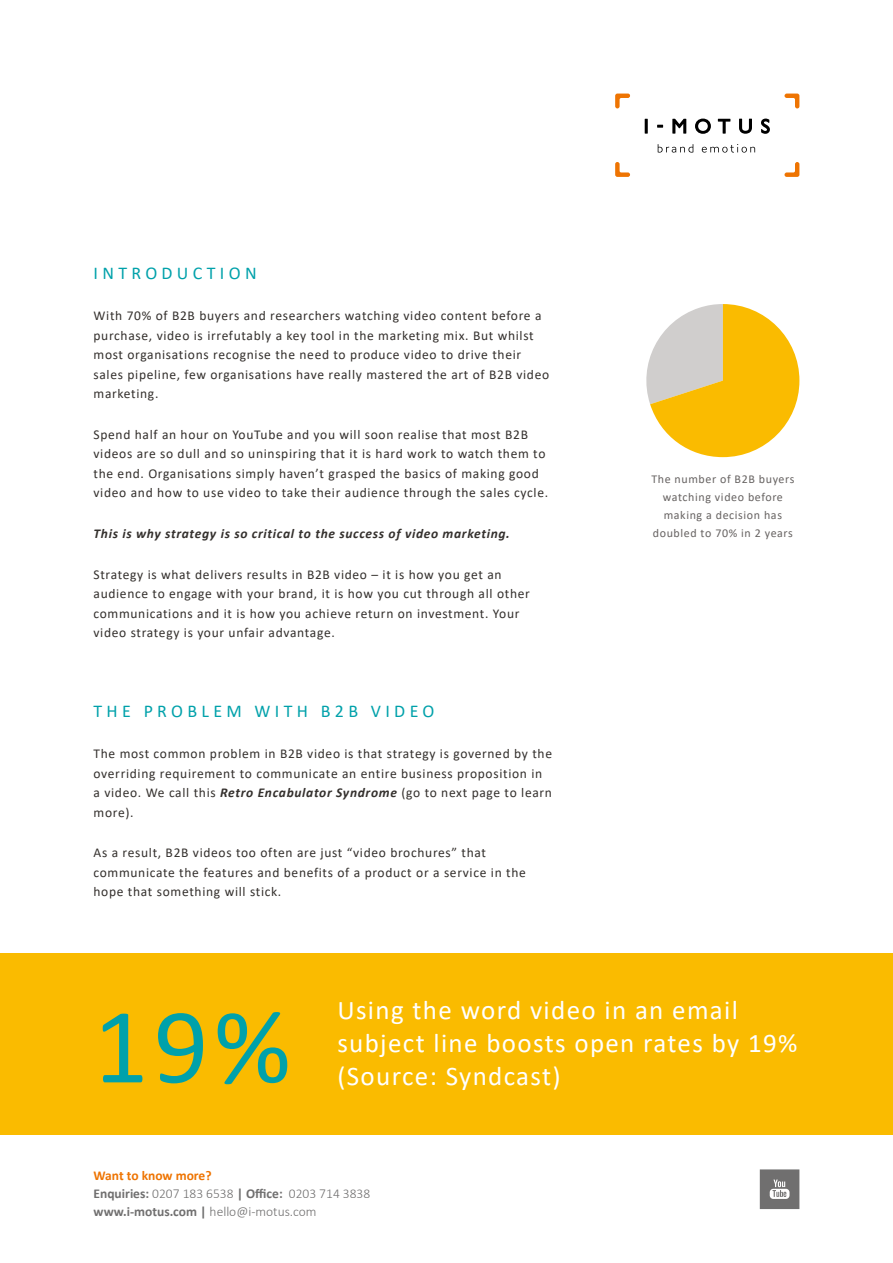
<style>
.page{position:relative;width:893px;height:1263px;background:#fff}
.page>*{position:absolute;margin:0;border:0;box-sizing:border-box;transform-origin:0 0}
.t1{font:108px "Calibri";color:#00a1aa}
.t2{font:27px/33px "Calibri";letter-spacing:.05em;color:#fff}
.t3{font:18px "Calibri";letter-spacing:.24em;color:#00a1aa}
.t4{font:13.5px/19.5px "Calibri";letter-spacing:.05em;color:#34302d}
.t5{font:300 13.5px "Calibri";color:#706f6f}
.t6{font:italic 700 13.5px "Calibri";letter-spacing:.05em;color:#34302d}
.t7{font:700 13.5px "Calibri";color:#ee7402}
.t8{font:12px/18px "Calibri";letter-spacing:.05em;color:#676362;text-align:center}
.s1{font-weight:700;font-style:italic}
.s2{font-weight:700}
</style>
<div class="page">
<svg style="left:658px;top:144px;width:35px;height:9px"></svg>
<svg style="left:702px;top:144px;width:53px;height:9px"></svg>
<svg style="left:615px;top:94px;width:15px;height:14px"></svg>
<svg style="left:615px;top:162px;width:15px;height:15px"></svg>
<svg style="left:784px;top:162px;width:15px;height:15px"></svg>
<svg style="left:784px;top:94px;width:15px;height:14px"></svg>
<hr style="left:645px;top:119px;width:3px;height:15px;background:#000">
<svg style="left:657px;top:125px;width:6px;height:3px"></svg>
<svg style="left:672px;top:119px;width:14px;height:15px"></svg>
<svg style="left:695px;top:119px;width:16px;height:15px"></svg>
<svg style="left:718px;top:119px;width:12px;height:15px"></svg>
<svg style="left:739px;top:119px;width:13px;height:15px"></svg>
<svg style="left:761px;top:119px;width:9px;height:15px"></svg>
<svg style="left:760px;top:1169px;width:39px;height:40px"></svg>
<svg style="left:646px;top:304px;width:153px;height:153px"></svg>
<div style="left:0;top:954px;width:893px;height:181px;background:#fabb00"></div>
<p class="t3" style="left:94px;top:261px;width:165px">INTRODUCTION</p>
<p class="t4" style="left:94px;top:305px;width:457px">With 70% of B2B buyers and researchers watching video content before a purchase, video is irrefutably a key tool in the marketing mix. But whilst most organisations recognise the need to produce video to drive their sales pipeline, few organisations have really mastered the art of B2B video marketing.</p>
<p class="t4" style="left:94px;top:424px;width:456px">Spend half an hour on YouTube and you will soon realise that most B2B videos are so dull and so uninspiring that it is hard work to watch them to the end. Organisations simply haven’t grasped the basics of making good video and how to use video to take their audience through the sales cycle.</p>
<p class="t6" style="left:94px;top:524px;width:418px">This is why strategy is so critical to the success of video marketing.</p>
<p class="t4" style="left:94px;top:564px;width:438px">Strategy is what delivers results in B2B video – it is how you get an audience to engage with your brand, it is how you cut through all other communications and it is how you achieve return on investment. Your video strategy is your unfair advantage.</p>
<p class="t3" style="left:94px;top:699px;width:342px">THE PROBLEM WITH B2B VIDEO</p>
<p class="t4" style="left:94px;top:743px;width:460px">The most common problem in B2B video is that strategy is governed by the overriding requirement to communicate an entire business proposition in a video. We call this <span class="s1">Retro Encabulator Syndrome</span> (go to next page to learn more).</p>
<p class="t4" style="left:94px;top:843px;width:434px">As a result, B2B videos too often are just “video brochures” that communicate the features and benefits of a product or a service in the hope that something will stick.</p>
<p class="t8" style="left:651px;top:470px;width:145px">The number of B2B buyers watching video before making a decision has doubled to 70% in 2 years</p>
<p class="t1" style="left:94px;top:971px;width:199px">19%</p>
<p class="t2" style="left:337px;top:993px;width:462px">Using the word video in an email subject line boosts open rates by 19% (Source: Syndcast)</p>
<p class="t7" style="left:94px;top:1165px;width:120px">Want to know more?</p>
<p class="t5" style="left:94px;top:1185px;width:278px"><span class="s2">Enquiries:</span> 0207 183 6538 <span class="s2">| Office:</span> 0203 714 3838</p>
<p class="t5" style="left:94px;top:1203px;width:224px"><span class="s2">www.i-motus.com |</span> hello@i-motus.com</p>
</div>
